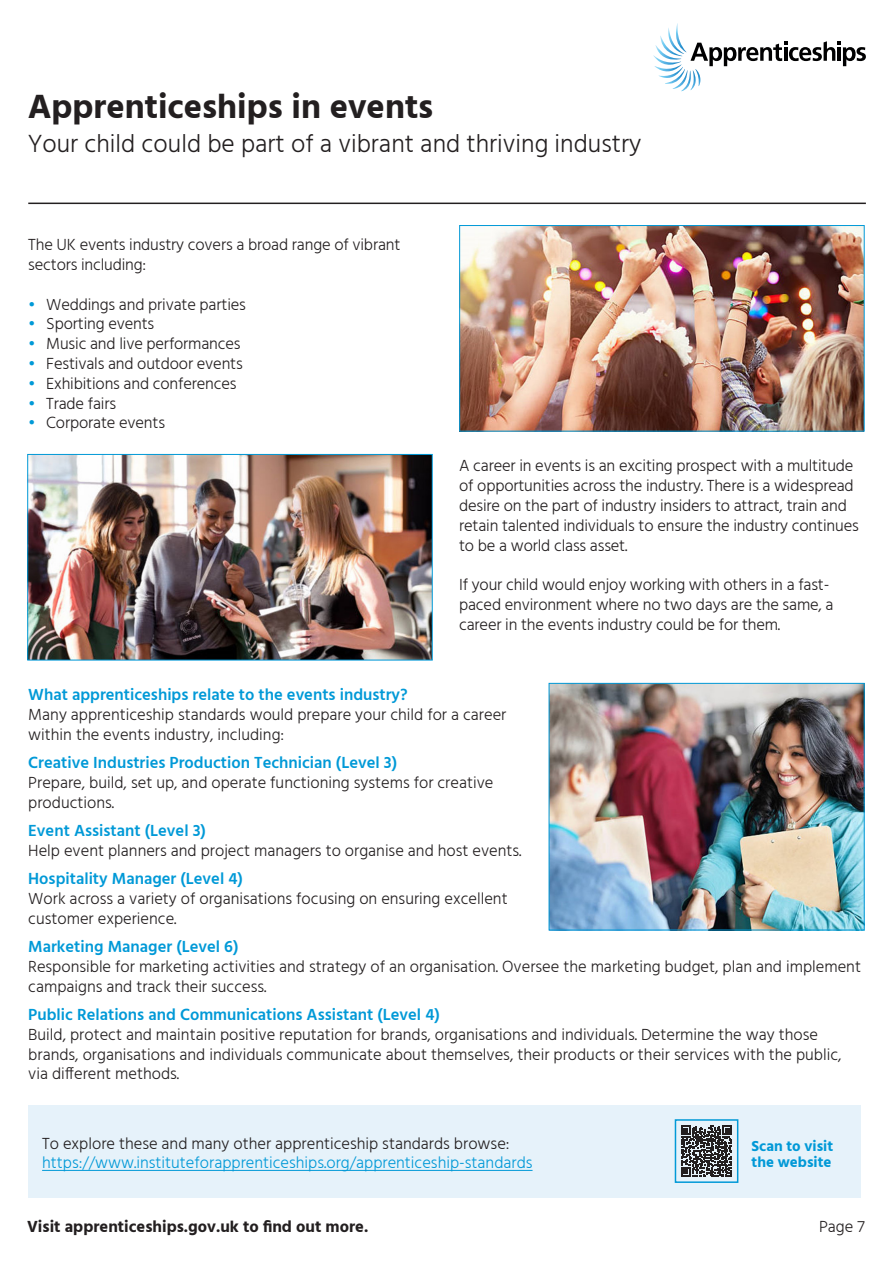
<style>
.page{position:relative;width:893px;height:1263px;background:#fff}
.page>*{position:absolute;margin:0;border:0;box-sizing:border-box;transform-origin:0 0}
.Page_title_heading{font:700 34.5px "Hind";color:#231f20}
.Page_title_heading-2{font:300 25.5px "Hind";color:#231f20}
.t1{font:300 16.5px/19.8px "Hind";color:#231f20}
.t2{font:600 16.5px "Hind";color:#0199d7}
.TOC_body_text{font:300 16.5px/19.8px "Hind";color:#0199d7}
.t3{font:700 16.5px "Hind";color:#231f20}
.t4{font:700 15px/16.5px "Hind";color:#0199d7}
.s1{color:#0199d7}
.s2{color:#231f20}
</style>
<div class="page">
<svg style="left:653px;top:23px;width:213px;height:68px"></svg>
<hr style="left:837px;top:47px;width:4px;height:14px;background:#000001">
<hr style="left:28px;top:203px;width:838px;height:1px;background:#231f20">
<div style="left:28px;top:1105px;width:832px;height:92px;background:#e6f2fa"></div>
<hr style="left:42px;top:1170px;width:491px;height:1px;background:#0199d7">
<svg style="left:681px;top:1125px;width:51px;height:52px"></svg>
<div style="left:675px;top:1119px;width:63px;height:64px;border:2px solid #0199d7"></div>
<img style="left:461px;top:227px;width:402px;height:203px">
<div style="left:459px;top:225px;width:406px;height:207px;border:1px solid #0199d7"></div>
<img style="left:29px;top:456px;width:402px;height:203px">
<div style="left:27px;top:454px;width:406px;height:207px;border:1px solid #0199d7"></div>
<img style="left:551px;top:685px;width:312px;height:243px">
<div style="left:549px;top:683px;width:316px;height:247px;border:1px solid #0199d7"></div>
<p class="Page_title_heading" style="left:28px;top:86px;width:407px">Apprenticeships in events</p>
<p class="Page_title_heading-2" style="left:28px;top:127px;width:615px">Your child could be part of a vibrant and thriving industry</p>
<p class="t1" style="left:28px;top:236px;width:374px">The UK events industry covers a broad range of vibrant sectors including:</p>
<p class="t1" style="left:28px;top:295px;width:219px"><span class="s1">•</span> Weddings and private parties</p>
<p class="t1" style="left:28px;top:315px;width:128px"><span class="s1">•</span> Sporting events</p>
<p class="t1" style="left:28px;top:335px;width:214px"><span class="s1">•</span> Music and live performances</p>
<p class="t1" style="left:28px;top:355px;width:216px"><span class="s1">•</span> Festivals and outdoor events</p>
<p class="t1" style="left:28px;top:374px;width:210px"><span class="s1">•</span> Exhibitions and conferences</p>
<p class="t1" style="left:28px;top:394px;width:89px"><span class="s1">•</span> Trade fairs</p>
<p class="t1" style="left:28px;top:414px;width:138px"><span class="s1">•</span> Corporate events</p>
<p class="t1" style="left:459px;top:457px;width:401px">A career in events is an exciting prospect with a multitude of opportunities across the industry. There is a widespread desire on the part of industry insiders to attract, train and retain talented individuals to ensure the industry continues to be a world class asset.</p>
<p class="t1" style="left:459px;top:576px;width:376px">If your child would enjoy working with others in a fast&shy;paced environment where no two days are the same, a career in the events industry could be for them.</p>
<p class="t2" style="left:28px;top:683px;width:381px">What apprenticeships relate to the events industry?</p>
<p class="t1" style="left:28px;top:705px;width:480px">Many apprenticeship standards would prepare your child for a career within the events industry, including:</p>
<p class="t2" style="left:28px;top:751px;width:370px">Creative Industries Production Technician (Level 3)</p>
<p class="t1" style="left:28px;top:773px;width:467px">Prepare, build, set up, and operate functioning systems for creative productions.</p>
<p class="t2" style="left:28px;top:819px;width:179px">Event Assistant (Level 3)</p>
<p class="t1" style="left:28px;top:841px;width:495px">Help event planners and project managers to organise and host events.</p>
<p class="t2" style="left:28px;top:867px;width:216px">Hospitality Manager (Level 4)</p>
<p class="t1" style="left:28px;top:889px;width:481px">Work across a variety of organisations focusing on ensuring excellent customer experience.</p>
<p class="t2" style="left:28px;top:935px;width:212px">Marketing Manager (Level 6)</p>
<p class="t1" style="left:28px;top:957px;width:834px">Responsible for marketing activities and strategy of an organisation. Oversee the marketing budget, plan and implement campaigns and track their success.</p>
<p class="t2" style="left:28px;top:1003px;width:413px">Public Relations and Communications Assistant (Level 4)</p>
<p class="t1" style="left:28px;top:1025px;width:815px">Build, protect and maintain positive reputation for brands, organisations and individuals. Determine the way those brands, organisations and individuals communicate about themselves, their products or their services with the public, via different methods.</p>
<p class="TOC_body_text" style="left:42px;top:1134px;width:492px"><span class="s2">To explore these and many other apprenticeship standards browse: </span>https://www.instituteforapprenticeships.org/apprenticeship-standards</p>
<p class="t4" style="left:752px;top:1137px;width:83px">Scan to visit the website</p>
<p class="t3" style="left:27px;top:1217px;width:343px">Visit apprenticeships.gov.uk to find out more.</p>
<p class="t1" style="left:819px;top:1218px;width:47px">Page 7</p>
</div>
